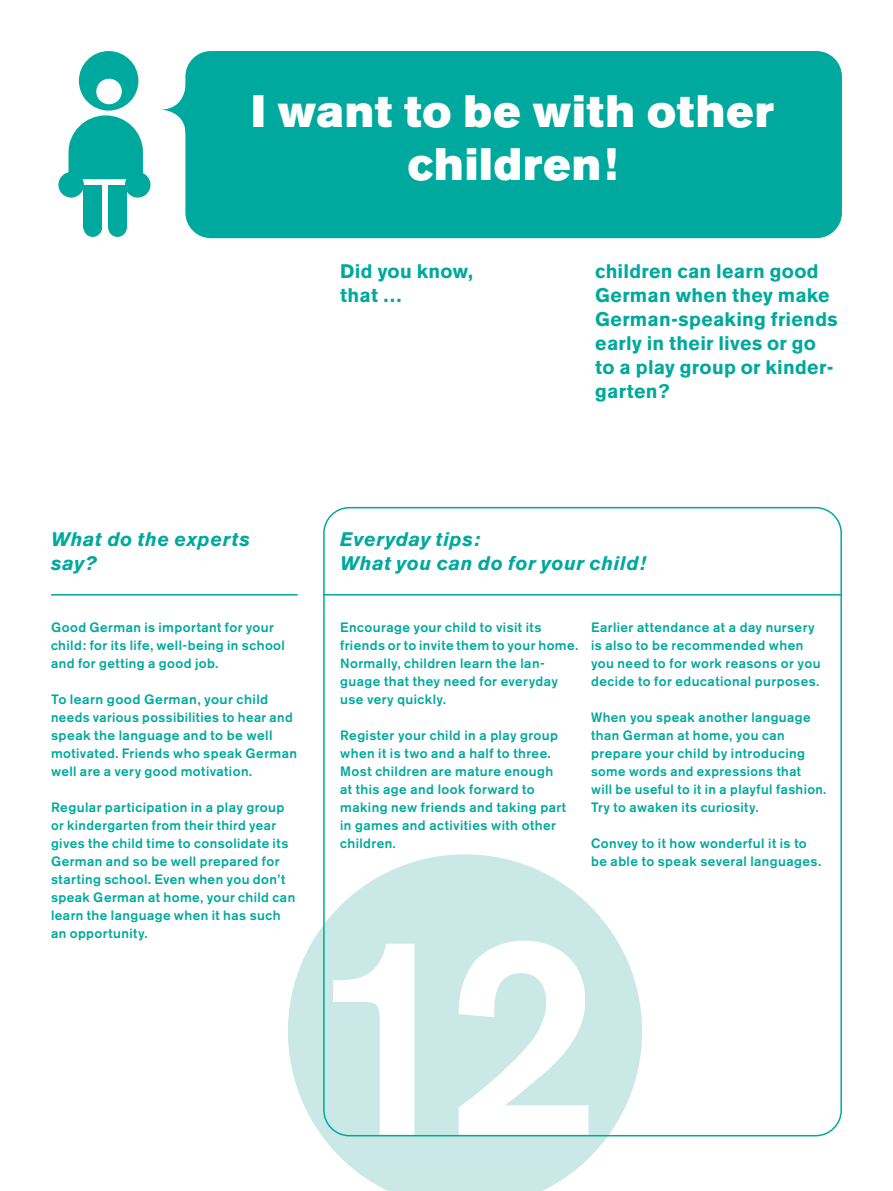
<style>
.page{position:relative;width:893px;height:1191px;background:#fff}
.page>*{position:absolute;margin:0;border:0;box-sizing:border-box;transform-origin:0 0}
.Zitate_gross{font:500 282.75px "Akzidenz Grotesk BE";color:#fff}
.zitate{font:45px/52.5px "Akzidenz Grotesk BE Super";letter-spacing:.03em;color:#fff;text-align:center}
.Titeltexte{font:700 19.5px/24px "Akzidenz Grotesk BE";letter-spacing:.015em;color:#00a99d}
.Titeltexte-2{font:italic 700 19.5px "Akzidenz Grotesk BE";letter-spacing:.03em;color:#00a99d}
.Lauftexte_Tipps_farb{font:500 13.5px/18px "Akzidenz Grotesk BE";letter-spacing:.03em;color:#00a99d}
</style>
<div class="page">
<svg style="left:288px;top:854px;width:354px;height:337px;fill:#c9e8e6"></svg>
<div style="left:185px;top:51px;width:657px;height:187px;background:#00a99d;border-radius:26px"></div>
<svg style="left:160px;top:84px;width:51px;height:51px"></svg>
<hr style="left:51px;top:594px;width:247px;height:1px;background:#00a99d">
<div style="left:79px;top:51px;width:59px;height:60px;background:#00a99d;border-radius:50%"></div>
<svg style="left:69px;top:115px;width:74px;height:64px;background:#22b4aa"></svg>
<div style="left:58px;top:172px;width:26px;height:26px;background:#00a99d;border-radius:50%"></div>
<div style="left:96px;top:79px;width:26px;height:25px;background:#fff;border-radius:50%"></div>
<div style="left:83px;top:185px;width:19px;height:42px;background:#00a99d"></div>
<div style="left:83px;top:218px;width:19px;height:19px;background:#00a99d;border-radius:50%"></div>
<div style="left:108px;top:185px;width:19px;height:42px;background:#00a99d"></div>
<div style="left:108px;top:218px;width:19px;height:19px;background:#00a99d;border-radius:50%"></div>
<div style="left:125px;top:172px;width:25px;height:26px;background:#00a99d;border-radius:50%"></div>
<hr style="left:323px;top:594px;width:519px;height:1px;background:#00a99d">
<p class="zitate" style="left:251px;top:86px;width:524px">I want to be with other children!</p>
<p class="Titeltexte" style="left:340px;top:260px;width:134px">Did you know,</p>
<p class="Titeltexte" style="left:340px;top:284px;width:64px">that …</p>
<p class="Titeltexte" style="left:595px;top:260px;width:244px">children can learn good<br>German when they make<br>German-speaking friends early in their lives or go to a play group or kinder&shy;garten?</p>
<p class="Titeltexte-2" style="left:51px;top:527px;width:201px">What do the experts</p>
<p class="Titeltexte-2" style="left:51px;top:551px;width:47px">say?</p>
<p class="Lauftexte_Tipps_farb" style="left:51px;top:618px;width:235px">Good German is important for your child: for its life, well-being in school and for getting a good job.</p>
<p class="Lauftexte_Tipps_farb" style="left:51px;top:690px;width:247px">To learn good German, your child needs various possibilities to hear and speak the language and to be well motivated. Friends who speak German well are a very good motivation.</p>
<p class="Lauftexte_Tipps_farb" style="left:51px;top:798px;width:246px">Regular participation in a play group or kindergarten from their third year gives the child time to consolidate its German and so be well prepared for starting school. Even when you don’t speak German at home, your child can learn the language when it has such an opportunity.</p>
<p class="Titeltexte-2" style="left:340px;top:527px;width:141px">Everyday tips:</p>
<p class="Titeltexte-2" style="left:340px;top:551px;width:307px">What you can do for your child!</p>
<p class="Lauftexte_Tipps_farb" style="left:340px;top:618px;width:240px">Encourage your child to visit its friends or to invite them to your home.<br>Normally, children learn the lan&shy;guage that they need for everyday use very quickly.</p>
<p class="Lauftexte_Tipps_farb" style="left:340px;top:726px;width:228px">Register your child in a play group when it is two and a half to three.<br>Most children are mature enough at this age and look forward to making new friends and taking part in games and activities with other children.</p>
<p class="Lauftexte_Tipps_farb" style="left:591px;top:618px;width:231px">Earlier attendance at a day nursery is also to be recommended when you need to for work reasons or you decide to for educational purposes.</p>
<p class="Lauftexte_Tipps_farb" style="left:591px;top:708px;width:237px">When you speak another language than German at home, you can prepare your child by introducing some words and expressions that<br>will be useful to it in a playful fashion.<br>Try to awaken its curiosity.</p>
<p class="Lauftexte_Tipps_farb" style="left:591px;top:834px;width:232px">Convey to it how wonderful it is to be able to speak several languages.</p>
<p class="Zitate_gross" style="left:312px;top:862px;width:291px">12</p>
</div>
